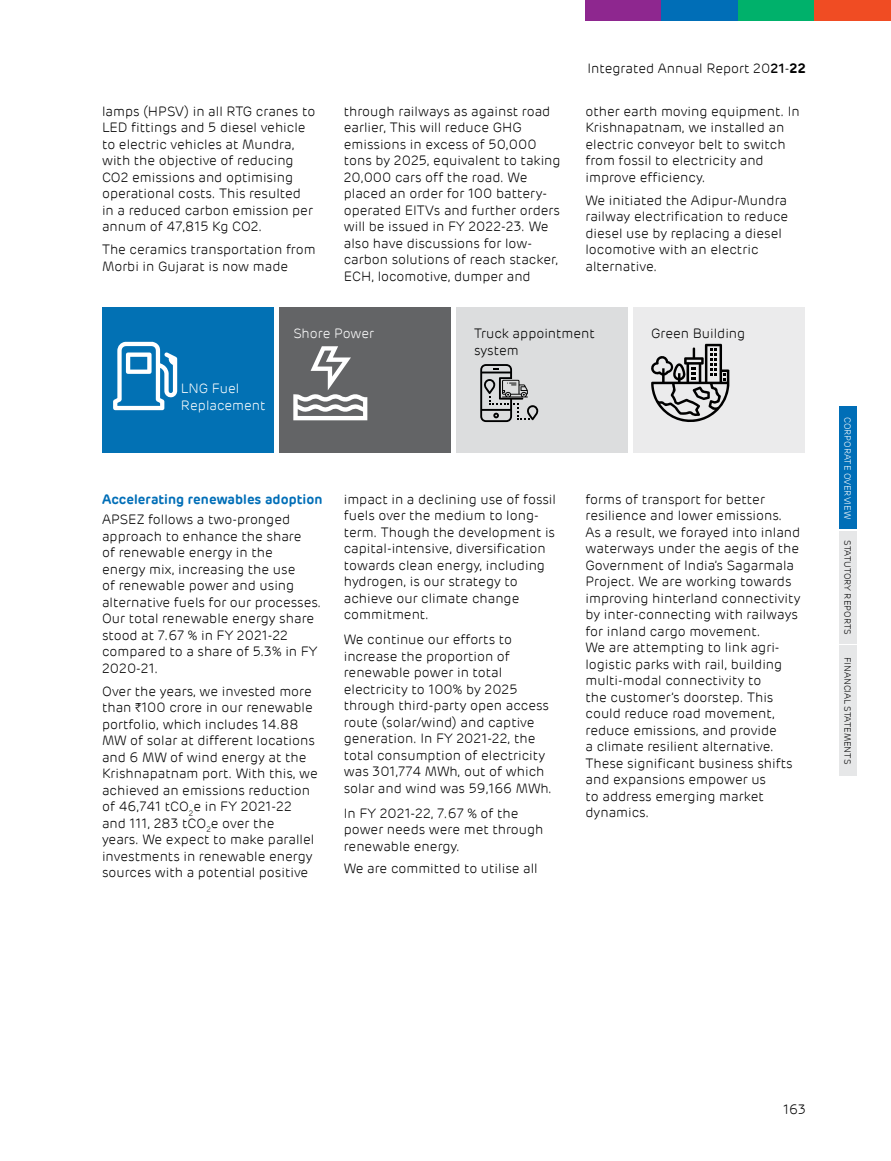
<style>
.page{position:relative;width:891px;height:1161px;background:#fff}
.page>*{position:absolute;margin:0;border:0;box-sizing:border-box;transform-origin:0 0}
.t1{font:300 13.5px/16.5px "Adani";color:#000}
.t2{font:600 13.5px "Adani";color:#006eb7}
.t3{font:300 13.5px/16.5px "Adani";color:#fff}
.t4{font:300 9px "Adani";color:#000}
.t5{font:300 9px "Adani";color:#fff}
.s1{font-weight:500}
.s2{font-weight:600}
.s3{font-family:"ITF Rupee";font-weight:400}
</style>
<div class="page">
<div style="left:102px;top:307px;width:172px;height:145px;background:#0271b4"></div>
<div style="left:279px;top:307px;width:172px;height:145px;background:#636466"></div>
<div style="left:456px;top:307px;width:172px;height:145px;background:#dcddde"></div>
<div style="left:633px;top:307px;width:172px;height:145px;background:#ebebec"></div>
<svg style="left:113px;top:342px;width:64px;height:68px"></svg>
<svg style="left:293px;top:346px;width:74px;height:74px"></svg>
<svg style="left:480px;top:364px;width:58px;height:58px"></svg>
<svg style="left:651px;top:344px;width:78px;height:78px"></svg>
<div style="left:839px;top:406px;width:17px;height:123px;background:#006eb7"></div>
<div style="left:839px;top:531px;width:17px;height:112px;background:#e6e7e8"></div>
<div style="left:839px;top:645px;width:17px;height:131px;background:#e6e7e8"></div>
<div style="left:585px;top:0;width:76px;height:21px;background:#8e278f"></div>
<div style="left:661px;top:0;width:77px;height:21px;background:#006eb7"></div>
<div style="left:738px;top:0;width:76px;height:21px;background:#00b16b"></div>
<div style="left:814px;top:0;width:77px;height:21px;background:#f04c23"></div>
<p class="t1" style="left:102px;top:103px;width:215px">lamps (HPSV) in all RTG cranes to<br>LED fittings and 5 diesel vehicle to electric vehicles at Mundra, with the objective of reducing<br>CO2 emissions and optimising operational costs. This resulted in a reduced carbon emission per annum of 47,815 Kg CO2.</p>
<p class="t1" style="left:102px;top:242px;width:215px">The ceramics transportation from<br>Morbi in Gujarat is now made</p>
<p class="t1" style="left:587px;top:61px;width:220px">Integrated Annual Report 20<span class="s1">21</span>-<span class="s2">22</span></p>
<p class="t1" style="left:344px;top:103px;width:218px">through railways as against road earlier, This will reduce GHG emissions in excess of 50,000 tons by 2025, equivalent to taking<br>20,000 cars off the road. We placed an order for 100 battery&shy;operated EITVs and further orders will be issued in FY 2022-23. We also have discussions for low&shy;carbon solutions of reach stacker,<br>ECH, locomotive, dumper and</p>
<p class="t1" style="left:586px;top:103px;width:216px">other earth moving equipment. In<br>Krishnapatnam, we installed an electric conveyor belt to switch from fossil to electricity and improve efficiency.</p>
<p class="t1" style="left:586px;top:192px;width:204px">We initiated the Adipur-Mundra railway electrification to reduce diesel use by replacing a diesel locomotive with an electric alternative.</p>
<p class="t3" style="left:181px;top:381px;width:86px">LNG Fuel<br>Replacement</p>
<p class="t3" style="left:293px;top:325px;width:82px">Shore Power</p>
<p class="t1" style="left:474px;top:325px;width:122px">Truck appointment system</p>
<p class="t1" style="left:651px;top:325px;width:96px">Green Building</p>
<p class="t2" style="left:102px;top:490px;width:222px">Accelerating renewables adoption</p>
<p class="t1" style="left:102px;top:512px;width:221px">APSEZ follows a two-pronged approach to enhance the share<br>of renewable energy in the<br>energy mix, increasing the use<br>of renewable power and using alternative fuels for our processes.<br>Our total renewable energy share stood at 7.67 % in FY 2021-22 compared to a share of 5.3% in FY<br>2020-21.</p>
<p class="t1" style="left:102px;top:683px;width:217px">Over the years, we invested more than <span class="s3">H</span>100 crore in our renewable portfolio, which includes 14.88<br>MW of solar at different locations and 6 MW of wind energy at the<br>Krishnapatnam port. With this, we achieved an emissions reduction of 46,741 tCO<sub>2</sub>e in FY 2021-22 and 111, 283 tCO<sub>2</sub>e over the<br>years. We expect to make parallel investments in renewable energy sources with a potential positive</p>
<p class="t1" style="left:344px;top:491px;width:214px">impact in a declining use of fossil fuels over the medium to long&shy;term. Though the development is capital-intensive, diversification towards clean energy, including hydrogen, is our strategy to achieve our climate change commitment.</p>
<p class="t1" style="left:344px;top:632px;width:210px">We continue our efforts to increase the proportion of renewable power in total electricity to 100% by 2025 through third-party open access route (solar/wind) and captive generation. In FY 2021-22, the total consumption of electricity was 301,774 MWh, out of which solar and wind was 59,166 MWh.</p>
<p class="t1" style="left:344px;top:805px;width:201px">In FY 2021-22, 7.67 % of the power needs were met through renewable energy.</p>
<p class="t1" style="left:344px;top:861px;width:195px">We are committed to utilise all</p>
<p class="t1" style="left:586px;top:491px;width:217px">forms of transport for better resilience and lower emissions.<br>As a result, we forayed into inland waterways under the aegis of the<br>Government of India’s Sagarmala<br>Project. We are working towards improving hinterland connectivity by inter-connecting with railways for inland cargo movement.<br>We are attempting to link agri&shy;logistic parks with rail, building multi-modal connectivity to<br>the customer’s doorstep. This could reduce road movement, reduce emissions, and provide<br>a climate resilient alternative.<br>These significant business shifts and expansions empower us<br>to address emerging market dynamics.</p>
<p class="t5" style="left:853px;top:417px;width:104px;rotate:90deg">CORPORATE OVERVIEW</p>
<p class="t4" style="left:853px;top:540px;width:95px;rotate:90deg">STATUTORY REPORTS</p>
<p class="t4" style="left:853px;top:657px;width:109px;rotate:90deg">FINANCIAL STATEMENTS</p>
<p class="t1" style="left:783px;top:1101px;width:24px">163</p>
</div>
